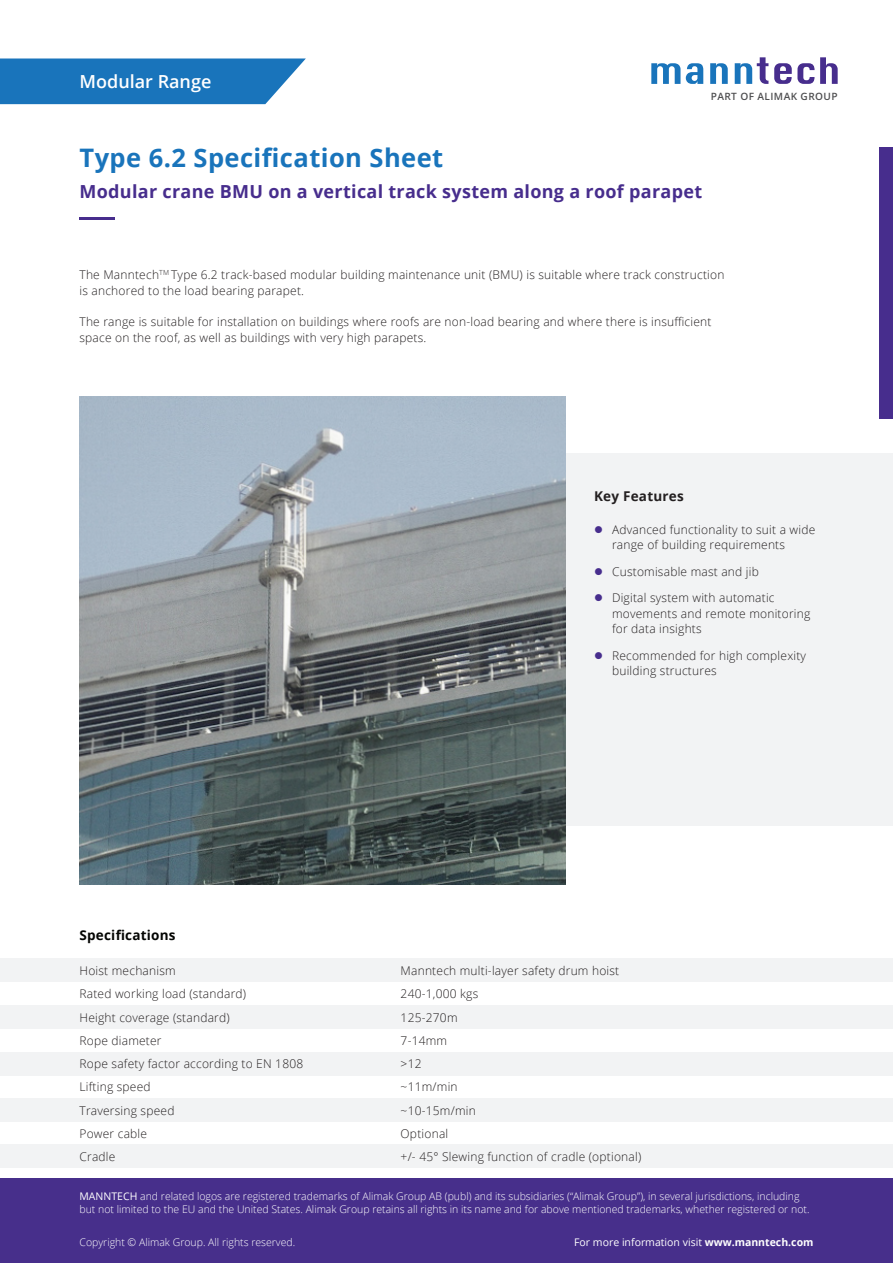
<style>
.page{position:relative;width:893px;height:1263px;background:#fff}
.page>*{position:absolute;margin:0;border:0;box-sizing:border-box;transform-origin:0 0}
.t1{font:700 25.5px "Open Sans";letter-spacing:.015em;color:#1974bb}
.t2{font:700 18px "Open Sans";letter-spacing:.015em;color:#472d8d}
.t3{font:600 18px "Open Sans";color:#fff}
.t4{font:700 13.5px "Open Sans";letter-spacing:.015em;color:#040503}
.Universal_para{font:700 13.5px "Open Sans";letter-spacing:.015em;color:#231f20}
.t5{font:300 12px/15.8px "Open Sans";letter-spacing:.015em;color:#231f20}
.text{font:300 10.5px/12.6px "Open Sans";color:#fff}
.t6{font:10.5px "Open Sans";color:#fff}
.t7{font:600 10.05px "Open Sans";letter-spacing:.04em;color:#4f4f51}
.s1{font-weight:400}
.s2{font-weight:700}
</style>
<div class="page">
<svg style="left:651px;top:63px;width:29px;height:21px"></svg>
<svg style="left:686px;top:63px;width:17px;height:21px"></svg>
<svg style="left:710px;top:63px;width:18px;height:21px"></svg>
<svg style="left:735px;top:57px;width:33px;height:27px"></svg>
<svg style="left:774px;top:63px;width:40px;height:21px"></svg>
<svg style="left:820px;top:57px;width:18px;height:27px"></svg>
<div style="left:879px;top:147px;width:14px;height:271px;background:#472d8d"></div>
<div style="left:404px;top:453px;width:489px;height:372px;background:#f2f3f4"></div>
<svg style="left:0;top:58px;width:306px;height:46px;background:#297ebf"></svg>
<img style="left:80px;top:396px;width:486px;height:489px">
<hr style="left:80px;top:217px;width:35px;height:3px;background:#472d8d">
<div style="left:0;top:1052px;width:893px;height:23px;background:#f2f3f4"></div>
<div style="left:0;top:1098px;width:893px;height:24px;background:#f2f3f4"></div>
<div style="left:0;top:1144px;width:893px;height:24px;background:#f2f3f4"></div>
<div style="left:0;top:1005px;width:893px;height:24px;background:#f2f3f4"></div>
<div style="left:0;top:958px;width:893px;height:24px;background:#f2f3f4"></div>
<div style="left:0;top:1179px;width:893px;height:84px;background:#472f8b"></div>
<p class="t3" style="left:80px;top:69px;width:133px">Modular Range</p>
<p class="t7" style="left:711px;top:89px;width:128px">PART OF ALIMAK GROUP</p>
<p class="t1" style="left:80px;top:139px;width:365px">Type 6.2 Specification Sheet</p>
<p class="t2" style="left:80px;top:179px;width:624px">Modular crane BMU on a vertical track system along a roof parapet</p>
<p class="t5" style="left:80px;top:267px;width:646px">The Manntech<sup>TM</sup> Type 6.2 track-based modular building maintenance unit (BMU) is suitable where track construction is anchored to the load bearing parapet.</p>
<p class="t5" style="left:80px;top:314px;width:633px">The range is suitable for installation on buildings where roofs are non-load bearing and where there is insufficient space on the roof, as well as buildings with very high parapets.</p>
<p class="t4" style="left:80px;top:925px;width:98px">Specifications</p>
<p class="Universal_para" style="left:594px;top:487px;width:91px">Key Features</p>
<p class="t5" style="left:612px;top:521px;width:205px">Advanced functionality to suit a wide range of building requirements</p>
<p class="t5" style="left:612px;top:563px;width:148px">Customisable mast and jib</p>
<p class="t5" style="left:612px;top:589px;width:200px">Digital system with automatic movements and remote monitoring for data insights</p>
<p class="t5" style="left:612px;top:647px;width:196px">Recommended for high complexity building structures</p>
<p class="t5" style="left:401px;top:962px;width:220px">Manntech multi-layer safety drum hoist</p>
<p class="t5" style="left:401px;top:986px;width:79px">240-1,000 kgs</p>
<p class="t5" style="left:401px;top:1009px;width:58px">125-270m</p>
<p class="t5" style="left:401px;top:1032px;width:48px">7-14mm</p>
<p class="t5" style="left:401px;top:1055px;width:22px">&gt;12</p>
<p class="t5" style="left:401px;top:1079px;width:59px">~11m/min</p>
<p class="t5" style="left:401px;top:1102px;width:77px">~10-15m/min</p>
<p class="t5" style="left:401px;top:1125px;width:49px">Optional</p>
<p class="t5" style="left:401px;top:1148px;width:242px">+/- 45° Slewing function of cradle (optional)</p>
<p class="text" style="left:80px;top:1190px;width:731px"><span class="s1">MANNTECH</span> and related logos are registered trademarks of Alimak Group AB (publ) and its subsidiaries (“Alimak Group”), in several jurisdictions, including but not limited to the EU and the United States. Alimak Group retains all rights in its name and for above mentioned trademarks, whether registered or not.</p>
<p class="text" style="left:80px;top:1235px;width:217px">Copyright © Alimak Group. All rights reserved.</p>
<p class="t6" style="left:574px;top:1235px;width:241px">For more information visit <span class="s2">www.manntech.com</span></p>
<p class="t5" style="left:80px;top:962px;width:98px">Hoist mechanism</p>
<p class="t5" style="left:80px;top:986px;width:168px">Rated working load (standard)</p>
<p class="t5" style="left:80px;top:1009px;width:152px">Height coverage (standard)</p>
<p class="t5" style="left:80px;top:1032px;width:84px">Rope diameter</p>
<p class="t5" style="left:80px;top:1055px;width:225px">Rope safety factor according to EN 1808</p>
<p class="t5" style="left:80px;top:1079px;width:73px">Lifting speed</p>
<p class="t5" style="left:80px;top:1102px;width:96px">Traversing speed</p>
<p class="t5" style="left:80px;top:1125px;width:69px">Power cable</p>
<p class="t5" style="left:80px;top:1148px;width:37px">Cradle</p>
</div>
